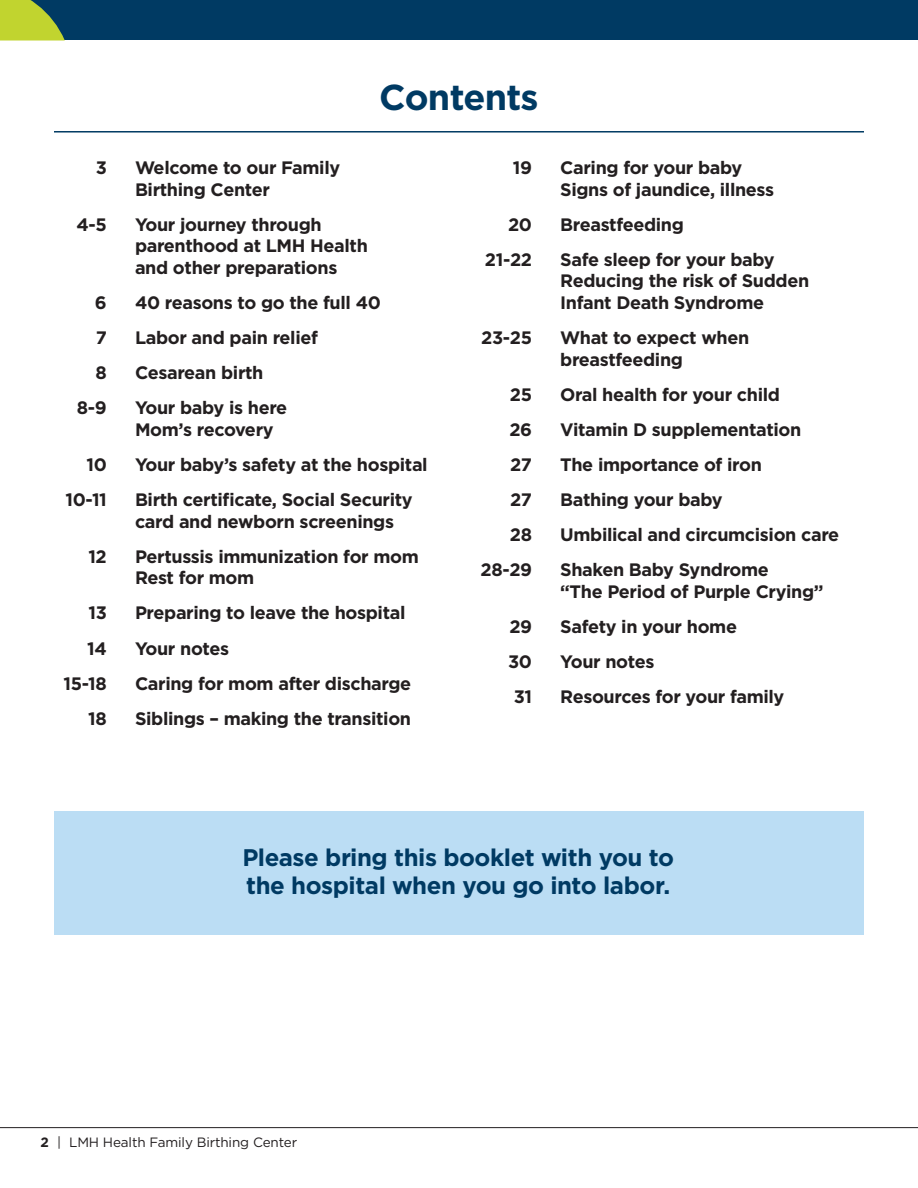
<style>
.page{position:relative;width:918px;height:1188px;background:#fff}
.page>*{position:absolute;margin:0;border:0;box-sizing:border-box;transform-origin:0 0}
.t1{font:700 36px "Gotham";letter-spacing:-.02em;color:#003a63}
.Subhead_2{font:700 24px/28.8px "Gotham";letter-spacing:-.02em;color:#003a63}
.t2{font:700 18px/21.6px "Gotham";letter-spacing:-.02em;color:#231f20}
.t3{font:13.5px "Gotham";letter-spacing:-.01em;color:#231f20}
.s1{font-weight:700}
</style>
<div class="page">
<div style="left:0;top:0;width:918px;height:40px;background:#003a63"></div>
<svg style="left:0;top:0;width:65px;height:40px"></svg>
<hr style="left:0;top:1127px;width:918px;height:1px;background:#231f20">
<hr style="left:54px;top:131px;width:810px;height:2px;background:#003a63">
<div style="left:54px;top:811px;width:810px;height:123px;background:#bbddf4"></div>
<p class="t1" style="left:379px;top:73px;width:161px">Contents</p>
<p class="t2" style="left:96px;top:157px;width:13px">3</p>
<p class="t2" style="left:135px;top:157px;width:207px">Welcome to our Family<br>Birthing Center</p>
<p class="t2" style="left:76px;top:213px;width:32px">4-5</p>
<p class="t2" style="left:135px;top:213px;width:234px">Your journey through parenthood at LMH Health and other preparations</p>
<p class="t2" style="left:95px;top:292px;width:13px">6</p>
<p class="t2" style="left:135px;top:292px;width:247px">40 reasons to go the full 40</p>
<p class="t2" style="left:96px;top:327px;width:13px">7</p>
<p class="t2" style="left:135px;top:327px;width:184px">Labor and pain relief</p>
<p class="t2" style="left:96px;top:362px;width:13px">8</p>
<p class="t2" style="left:135px;top:362px;width:130px">Cesarean birth</p>
<p class="t2" style="left:77px;top:397px;width:31px">8-9</p>
<p class="t2" style="left:135px;top:397px;width:154px">Your baby is here<br>Mom’s recovery</p>
<p class="t2" style="left:86px;top:454px;width:22px">10</p>
<p class="t2" style="left:135px;top:454px;width:294px">Your baby’s safety at the hospital</p>
<p class="t2" style="left:66px;top:489px;width:43px">10-11</p>
<p class="t2" style="left:135px;top:489px;width:279px">Birth certificate, Social Security card and newborn screenings</p>
<p class="t2" style="left:88px;top:545px;width:20px">12</p>
<p class="t2" style="left:135px;top:545px;width:285px">Pertussis immunization for mom<br>Rest for mom</p>
<p class="t2" style="left:88px;top:602px;width:20px">13</p>
<p class="t2" style="left:135px;top:602px;width:272px">Preparing to leave the hospital</p>
<p class="t2" style="left:87px;top:637px;width:21px">14</p>
<p class="t2" style="left:135px;top:637px;width:96px">Your notes</p>
<p class="t2" style="left:64px;top:672px;width:45px">15-18</p>
<p class="t2" style="left:135px;top:672px;width:278px">Caring for mom after discharge</p>
<p class="t2" style="left:88px;top:707px;width:20px">18</p>
<p class="t2" style="left:135px;top:707px;width:278px">Siblings – making the transition</p>
<p class="t2" style="left:513px;top:157px;width:21px">19</p>
<p class="t2" style="left:560px;top:157px;width:215px">Caring for your baby<br>Signs of jaundice, illness</p>
<p class="t2" style="left:508px;top:213px;width:25px">20</p>
<p class="t2" style="left:560px;top:213px;width:125px">Breastfeeding</p>
<p class="t2" style="left:485px;top:248px;width:49px">21-22</p>
<p class="t2" style="left:560px;top:248px;width:251px">Safe sleep for your baby<br>Reducing the risk of Sudden<br>Infant Death Syndrome</p>
<p class="t2" style="left:481px;top:327px;width:52px">23-25</p>
<p class="t2" style="left:560px;top:327px;width:191px">What to expect when breastfeeding</p>
<p class="t2" style="left:510px;top:383px;width:24px">25</p>
<p class="t2" style="left:560px;top:383px;width:221px">Oral health for your child</p>
<p class="t2" style="left:509px;top:419px;width:24px">26</p>
<p class="t2" style="left:560px;top:419px;width:243px">Vitamin D supplementation</p>
<p class="t2" style="left:510px;top:454px;width:23px">27</p>
<p class="t2" style="left:560px;top:454px;width:203px">The importance of iron</p>
<p class="t2" style="left:510px;top:489px;width:23px">27</p>
<p class="t2" style="left:560px;top:489px;width:164px">Bathing your baby</p>
<p class="t2" style="left:510px;top:524px;width:24px">28</p>
<p class="t2" style="left:560px;top:524px;width:281px">Umbilical and circumcision care</p>
<p class="t2" style="left:481px;top:559px;width:53px">28-29</p>
<p class="t2" style="left:560px;top:559px;width:265px">Shaken Baby Syndrome<br>“The Period of Purple Crying”</p>
<p class="t2" style="left:509px;top:616px;width:24px">29</p>
<p class="t2" style="left:560px;top:616px;width:178px">Safety in your home</p>
<p class="t2" style="left:508px;top:651px;width:25px">30</p>
<p class="t2" style="left:560px;top:651px;width:96px">Your notes</p>
<p class="t2" style="left:514px;top:686px;width:20px">31</p>
<p class="t2" style="left:560px;top:686px;width:226px">Resources for your family</p>
<p class="Subhead_2" style="left:242px;top:843px;width:433px">Please bring this booklet with you to the hospital when you go into labor.</p>
<p class="t3" style="left:40px;top:1134px;width:258px"><span class="s1">2</span> | LMH Health Family Birthing Center</p>
</div>
